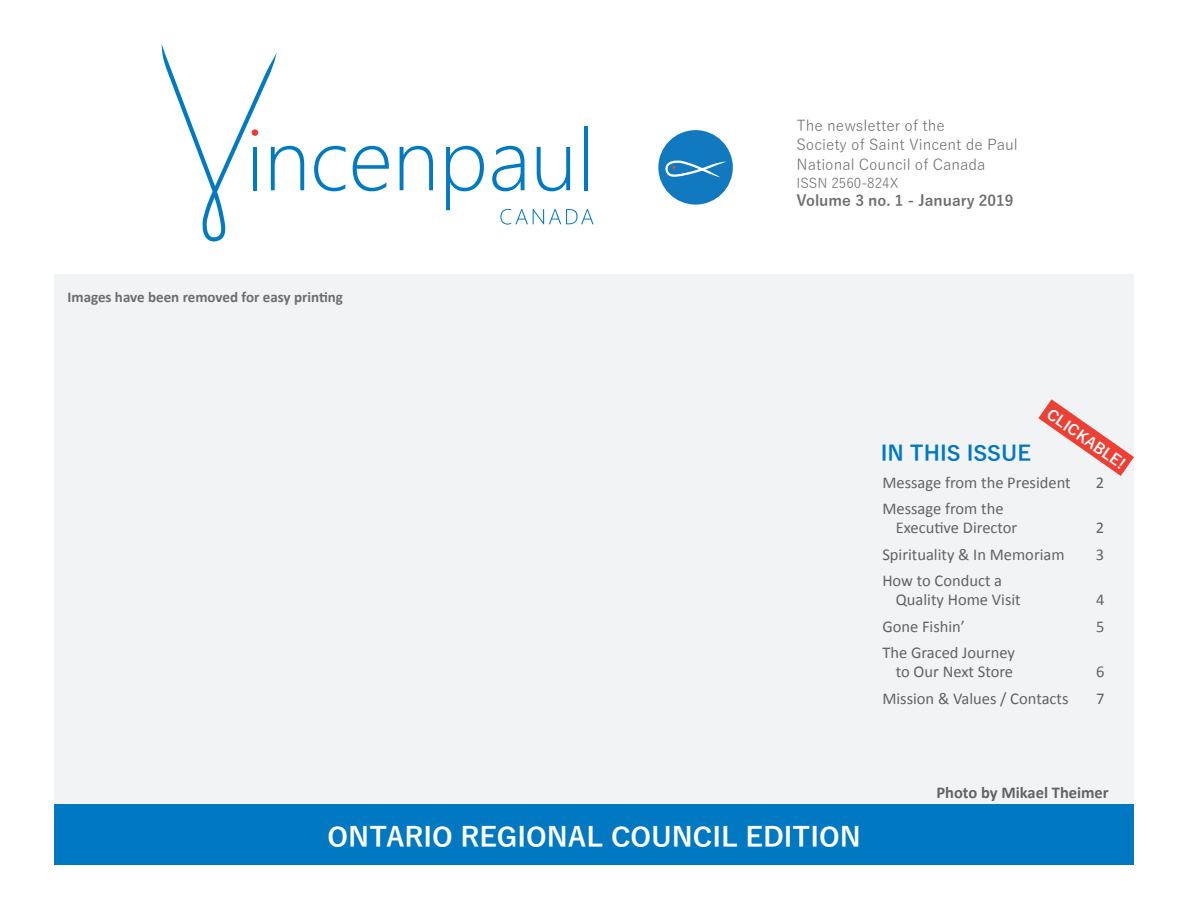
<style>
.page{position:relative;width:1188px;height:918px;background:#fff}
.page>*{position:absolute;margin:0;border:0;box-sizing:border-box;transform-origin:0 0}
.t1{font:700 27px "Yu Gothic";color:#fff}
.t2{font:700 21px "Yu Gothic";color:#0079c2}
.t3{font:16.5px/19.5px "Calibri";color:#636366}
.t4{font:700 16.5px "Calibri";color:#636366}
.t5{font:15px/19.5px "Yu Gothic";color:#6c6d70}
.t6{font:700 15px "Calibri";color:#6c6d70}
.t7{font:700 15px "Yu Gothic";color:#6c6d70}
.t8{font:700 15px "Yu Gothic";color:#fff}
.t9{font:13.5px "Yu Gothic";color:#6c6d70}
</style>
<div class="page">
<div style="left:55px;top:804px;width:1079px;height:60px;background:#0079c2"></div>
<div style="left:55px;top:274px;width:1079px;height:530px;background:#f2f3f4"></div>
<svg style="left:1038px;top:399px;width:96px;height:77px"></svg>
<svg style="left:314px;top:146px;width:32px;height:45px"></svg>
<svg style="left:353px;top:146px;width:36px;height:45px"></svg>
<svg style="left:400px;top:146px;width:33px;height:44px"></svg>
<svg style="left:446px;top:146px;width:38px;height:64px"></svg>
<svg style="left:492px;top:146px;width:33px;height:45px"></svg>
<svg style="left:537px;top:147px;width:33px;height:44px"></svg>
<hr style="left:584px;top:126px;width:4px;height:64px;background:#007ac2">
<svg style="left:500px;top:209px;width:94px;height:16px"></svg>
<svg style="left:162px;top:45px;width:142px;height:196px"></svg>
<div style="left:658px;top:130px;width:75px;height:75px;background:#1079bf;border-radius:50%"></div>
<svg style="left:665px;top:160px;width:61px;height:17px"></svg>
<p class="t6" style="left:68px;top:287px;width:277px">Images have been removed for easy printing</p>
<p class="t5" style="left:796px;top:114px;width:223px">The newsletter of the<br>Society of Saint Vincent de Paul<br>National Council of Canada</p>
<p class="t9" style="left:796px;top:170px;width:104px">ISSN 2560-824X</p>
<p class="t7" style="left:796px;top:192px;width:218px">VOLUME 3 NO. 1 - JANUARY 2019</p>
<p class="t2" style="left:881px;top:442px;width:152px">IN THIS ISSUE</p>
<p class="t8" style="left:1053px;top:406px;width:93px;rotate:35deg">CLICKABLE!</p>
<p class="t3" style="left:882px;top:472px;width:190px">Message from the President</p>
<p class="t3" style="left:1096px;top:472px;width:10px">2</p>
<p class="t3" style="left:896px;top:498px;width:123px;text-indent:-13px">Message from the<br>Executive Director</p>
<p class="t3" style="left:1096px;top:517px;width:10px">2</p>
<p class="t3" style="left:882px;top:544px;width:184px">Spirituality &amp; In Memoriam</p>
<p class="t3" style="left:1096px;top:544px;width:10px">3</p>
<p class="t3" style="left:896px;top:570px;width:126px;text-indent:-14px">How to Conduct a<br>Quality Home Visit</p>
<p class="t3" style="left:1096px;top:589px;width:10px">4</p>
<p class="t3" style="left:882px;top:616px;width:84px">Gone Fishin’</p>
<p class="t3" style="left:1096px;top:616px;width:10px">5</p>
<p class="t3" style="left:882px;top:642px;width:134px;text-align:right">The Graced Journey to Our Next Store</p>
<p class="t3" style="left:1096px;top:661px;width:10px">6</p>
<p class="t3" style="left:882px;top:688px;width:188px">Mission &amp; Values / Contacts</p>
<p class="t3" style="left:1096px;top:688px;width:10px">7</p>
<p class="t4" style="left:936px;top:782px;width:174px">Photo by Mikael Theimer</p>
<h1 class="t1" style="left:328px;top:822px;width:535px">ONTARIO REGIONAL COUNCIL EDITION</h1>
</div>
